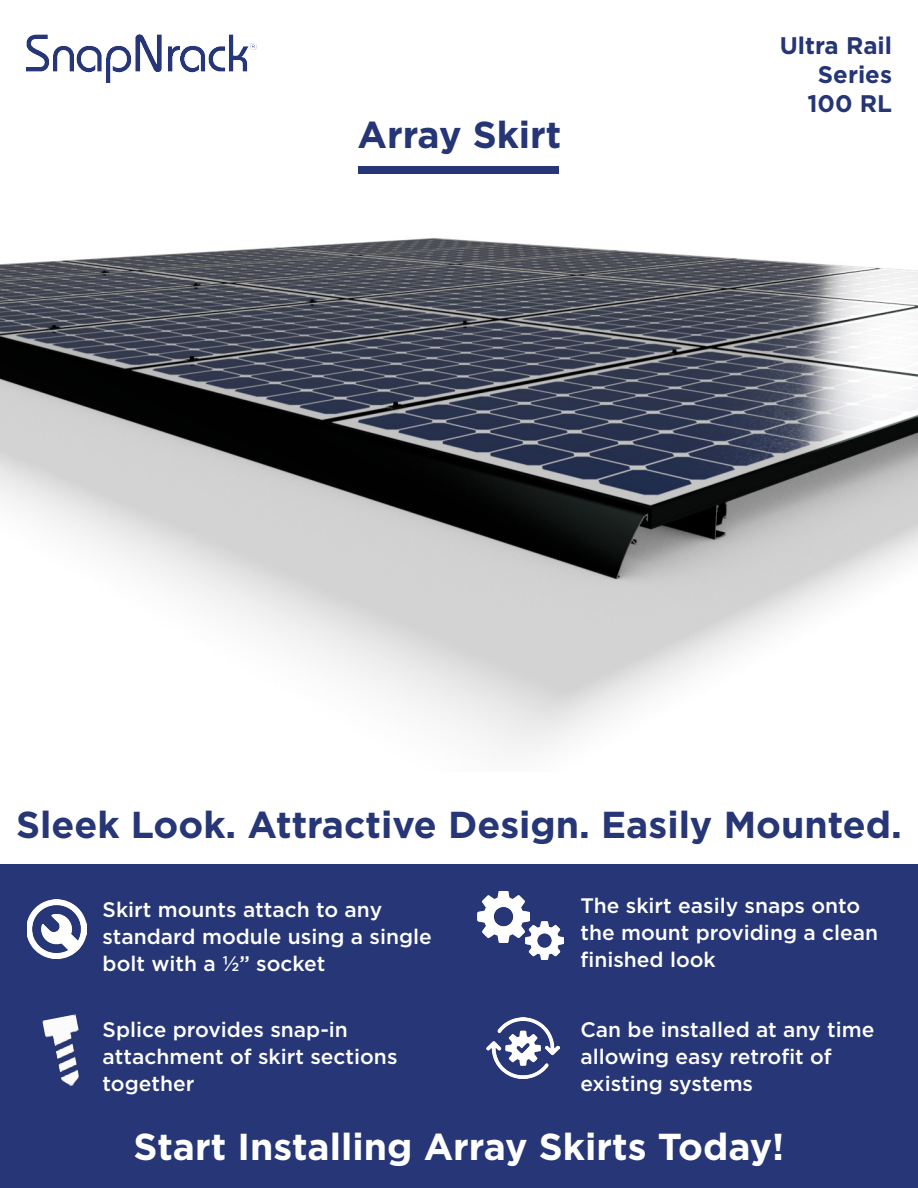
<style>
.page{position:relative;width:918px;height:1188px;background:#fff}
.page>*{position:absolute;margin:0;border:0;box-sizing:border-box;transform-origin:0 0}
.t1{font:700 37.5px "Gotham";color:#263676}
.t2{font:700 37.5px "Gotham";color:#fff}
.t3{font:700 37.5px "Gotham";color:#253575}
.t4{font:700 24px "Gotham";color:#253575}
.t5{font:500 21px/27px "Gotham";color:#fff}
</style>
<div class="page">
<div style="left:0;top:864px;width:918px;height:324px;background:#263676"></div>
<img style="left:27px;top:35px;width:229px;height:47px">
<div style="left:358px;top:166px;width:201px;height:8px;background:#263676"></div>
<img style="left:42px;top:1014px;width:47px;height:75px">
<img style="left:487px;top:1017px;width:73px;height:61px">
<img style="left:27px;top:900px;width:59px;height:58px">
<img style="left:478px;top:891px;width:52px;height:52px">
<img style="left:526px;top:922px;width:37px;height:37px">
<img style="left:0;top:238px;width:918px;height:513px">
<p class="t3" style="left:358px;top:110px;width:206px">Array Skirt</p>
<p class="t4" style="left:780px;top:30px;width:114px">Ultra Rail</p>
<p class="t4" style="left:818px;top:58px;width:76px">Series</p>
<p class="t4" style="left:807px;top:87px;width:86px">100 RL</p>
<p class="t1" style="left:16px;top:800px;width:887px">Sleek Look. Attractive Design. Easily Mounted.</p>
<p class="t5" style="left:103px;top:895px;width:331px">Skirt mounts attach to any standard module using a single bolt with a ½” socket</p>
<p class="t5" style="left:580px;top:892px;width:299px">The skirt easily snaps onto the mount providing a clean finished look</p>
<p class="t5" style="left:103px;top:1015px;width:296px">Splice provides snap-in attachment of skirt sections together</p>
<p class="t5" style="left:580px;top:1015px;width:295px">Can be installed at any time allowing easy retrofit of existing systems</p>
<p class="t2" style="left:134px;top:1122px;width:652px">Start Installing Array Skirts Today!</p>
</div>
